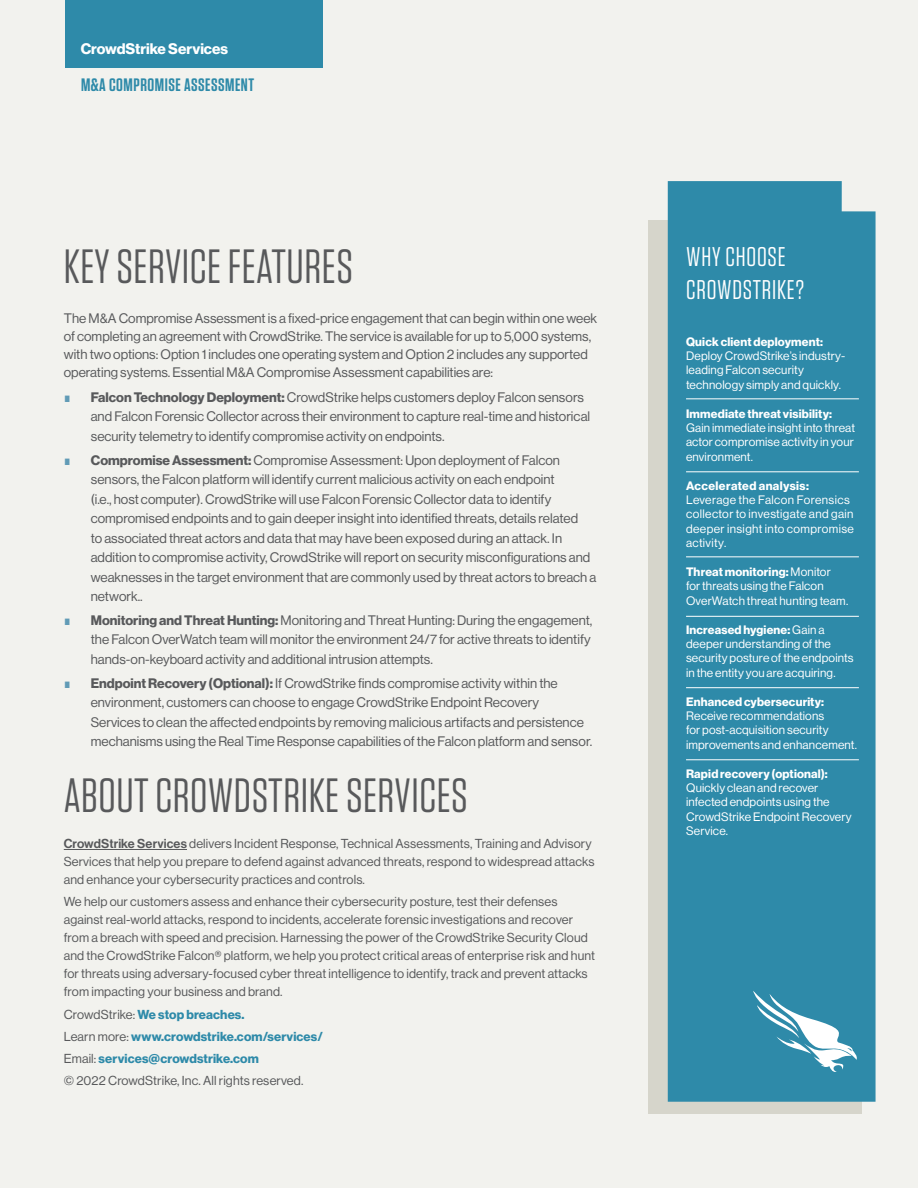
<style>
.page{position:relative;width:918px;height:1188px;background:#f2f2ee}
.page>*{position:absolute;margin:0;border:0;box-sizing:border-box;transform-origin:0 0}
.t1{font:48px "Tungsten";letter-spacing:.01em;color:#58595b}
.Side_Bar_Title_SMALL{font:27px/32.4px "Tungsten";letter-spacing:.03em;color:#fff}
.t2{font:600 18px "Tungsten";letter-spacing:.03em;color:#2e8aa9}
.t3{font:700 15px "Haas Grot Disp 75";color:#fff}
.t4{font:13.5px/19.5px "Haas Grot Disp 55 Roman";color:#58595b}
.Vasiko_keimeno{font:12.75px/18px "Haas Grot Disp 55 Roman";letter-spacing:.01em;color:#58595b}
.Vasiko_keimeno-2{font:700 12.75px "Haas Grot Disp 75";letter-spacing:.01em;color:#2e8aa9}
.t5{font:12px/14.4px "Haas Grot Disp 55 Roman";letter-spacing:.015em;color:#fff}
.t6{font:12px/14.4px "Haas Grot Disp 55 Roman";letter-spacing:.035em;color:#fff}
.s1{font-family:"Haas Grot Disp 75";font-weight:700}
.s2{font-family:"Haas Grot Disp 65";font-weight:500}
.s3{font-family:"Haas Grot Disp 55 Roman";font-weight:400;color:#58595b}
</style>
<div class="page">
<div style="left:65px;top:0;width:258px;height:68px;background:#2e8aa9"></div>
<div style="left:648px;top:220px;width:214px;height:893px;background:#d6d5cb"></div>
<div style="left:668px;top:181px;width:208px;height:921px;background:#2e8aa9"></div>
<svg style="left:753px;top:991px;width:105px;height:81px;background:#5ea4bc"></svg>
<hr style="left:64px;top:849px;width:123px;height:1px;background:#58595b">
<hr style="left:686px;top:399px;width:173px;height:1px;background:#fff">
<hr style="left:686px;top:472px;width:173px;height:1px;background:#fff">
<hr style="left:686px;top:557px;width:173px;height:1px;background:#fff">
<hr style="left:686px;top:616px;width:173px;height:1px;background:#fff">
<hr style="left:686px;top:687px;width:173px;height:1px;background:#fff">
<hr style="left:686px;top:760px;width:173px;height:1px;background:#fff">
<svg style="left:65px;top:395px;width:5px;height:7px"></svg>
<svg style="left:65px;top:458px;width:5px;height:7px"></svg>
<svg style="left:65px;top:618px;width:5px;height:7px"></svg>
<svg style="left:65px;top:681px;width:5px;height:7px"></svg>
<p class="t3" style="left:81px;top:39px;width:149px">CrowdStrike Services</p>
<p class="t2" style="left:81px;top:75px;width:175px">M&amp;A COMPROMISE ASSESSMENT</p>
<p class="t1" style="left:64px;top:241px;width:291px">KEY SERVICE FEATURES</p>
<p class="Side_Bar_Title_SMALL" style="left:686px;top:241px;width:119px">WHY CHOOSE<br>CROWDSTRIKE?</p>
<p class="t5" style="left:686px;top:334px;width:161px"><span class="s1">Quick client deployment:<br></span>Deploy CrowdStrike’s industry&shy;leading Falcon security technology simply and quickly.</p>
<p class="t5" style="left:686px;top:406px;width:171px"><span class="s1">Immediate threat visibility:<br></span>Gain immediate insight into threat actor compromise activity in your environment.</p>
<p class="t6" style="left:686px;top:478px;width:169px"><span class="s1">Accelerated analysis:<br></span>Leverage the Falcon Forensics collector to investigate and gain deeper insight into compromise activity.</p>
<p class="t5" style="left:686px;top:565px;width:164px"><span class="s1">Threat monitoring:</span> Monitor<br>for threats using the Falcon<br>OverWatch threat hunting team.</p>
<p class="t5" style="left:686px;top:622px;width:169px"><span class="s1">Increased hygiene:</span> Gain a deeper understanding of the security posture of the endpoints in the entity you are acquiring.</p>
<p class="t5" style="left:686px;top:694px;width:173px"><span class="s1">Enhanced cybersecurity:<br></span>Receive recommendations<br>for post-acquisition security improvements and enhancement.</p>
<p class="t5" style="left:686px;top:766px;width:167px"><span class="s1">Rapid recovery (optional):<br></span>Quickly clean and recover infected endpoints using the<br>CrowdStrike Endpoint Recovery<br>Service.</p>
<p class="t4" style="left:64px;top:309px;width:535px;line-height:18px">The M&amp;A Compromise Assessment is a fixed-price engagement that can begin within one week of completing an agreement with CrowdStrike. The service is available for up to 5,000 systems, with two options: Option 1 includes one operating system and Option 2 includes any supported operating systems. Essential M&amp;A Compromise Assessment capabilities are:</p>
<p class="t4" style="left:91px;top:387px;width:501px"><span class="s1">Falcon Technology Deployment:</span> CrowdStrike helps customers deploy Falcon sensors and Falcon Forensic Collector across their environment to capture real-time and historical security telemetry to identify compromise activity on endpoints.</p>
<p class="t4" style="left:91px;top:450px;width:507px"><span class="s1">Compromise Assessment:</span> Compromise Assessment: Upon deployment of Falcon sensors, the Falcon platform will identify current malicious activity on each endpoint<br>(i.e., host computer). CrowdStrike will use Falcon Forensic Collector data to identify compromised endpoints and to gain deeper insight into identified threats, details related<br>to associated threat actors and data that may have been exposed during an attack. In addition to compromise activity, CrowdStrike will report on security misconfigurations and weaknesses in the target environment that are commonly used by threat actors to breach a network..</p>
<p class="t4" style="left:91px;top:610px;width:503px"><span class="s1">Monitoring and Threat Hunting:</span> Monitoring and Threat Hunting: During the engagement, the Falcon OverWatch team will monitor the environment 24/7 for active threats to identify hands-on-keyboard activity and additional intrusion attempts.</p>
<p class="t4" style="left:91px;top:673px;width:503px"><span class="s1">Endpoint Recovery (Optional):</span> If CrowdStrike finds compromise activity within the environment, customers can choose to engage CrowdStrike Endpoint Recovery<br>Services to clean the affected endpoints by removing malicious artifacts and persistence mechanisms using the Real Time Response capabilities of the Falcon platform and sensor.</p>
<p class="t1" style="left:64px;top:770px;width:406px">ABOUT CROWDSTRIKE SERVICES</p>
<p class="Vasiko_keimeno" style="left:64px;top:835px;width:532px"><span class="s2">CrowdStrike Services</span> delivers Incident Response, Technical Assessments, Training and Advisory<br>Services that help you prepare to defend against advanced threats, respond to widespread attacks and enhance your cybersecurity practices and controls.</p>
<p class="Vasiko_keimeno" style="left:64px;top:893px;width:533px">We help our customers assess and enhance their cybersecurity posture, test their defenses against real-world attacks, respond to incidents, accelerate forensic investigations and recover from a breach with speed and precision. Harnessing the power of the CrowdStrike Security Cloud and the CrowdStrike Falcon® platform, we help you protect critical areas of enterprise risk and hunt for threats using adversary-focused cyber threat intelligence to identify, track and prevent attacks from impacting your business and brand.</p>
<p class="Vasiko_keimeno-2" style="left:64px;top:1007px;width:182px"><span class="s3">CrowdStrike:</span> We stop breaches.</p>
<p class="Vasiko_keimeno-2" style="left:64px;top:1029px;width:261px"><span class="s3">Learn more:</span> www.crowdstrike.com/services/</p>
<p class="Vasiko_keimeno-2" style="left:64px;top:1051px;width:197px"><span class="s3">Email:</span> services@crowdstrike.com</p>
<p class="Vasiko_keimeno" style="left:64px;top:1072px;width:241px">© 2022 CrowdStrike, Inc. All rights reserved.</p>
</div>
